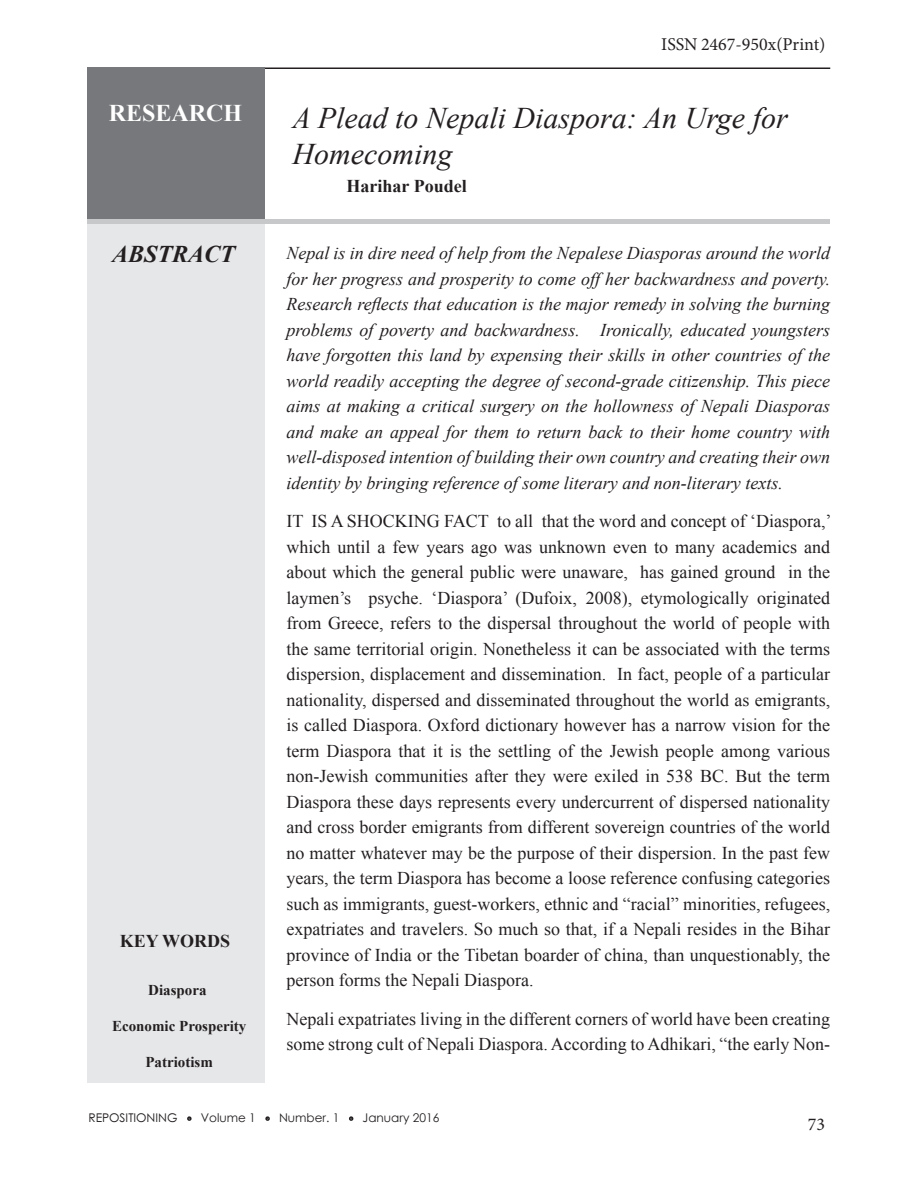
<style>
.page{position:relative;width:918px;height:1188px;background:#fff}
.page>*{position:absolute;margin:0;border:0;box-sizing:border-box;transform-origin:0 0}
.t1{font:italic 30px/36px "Times New Roman";color:#231f20}
.t2{font:700 24px "Times New Roman";color:#fff}
.t3{font:italic 700 24px "Times New Roman";color:#231f20}
.t4{font:18px/25.5px "Times New Roman";color:#231f20;text-align:justify}
.t5{font:italic 18px/25.5px "Times New Roman";color:#231f20;text-align:justify}
.t6{font:18px "Minion Pro";color:#231f20}
.t7{font:700 18px "Times New Roman";color:#231f20}
.t8{font:700 15px "Times New Roman";color:#231f20}
.t9{font:12px "Avant Garde";color:#231f20}
</style>
<div class="page">
<svg style="left:187px;top:1116px;width:5px;height:5px"></svg>
<svg style="left:265px;top:1116px;width:5px;height:5px"></svg>
<svg style="left:349px;top:1116px;width:5px;height:5px"></svg>
<hr style="left:88px;top:68px;width:742px;height:1px;background:#231f20">
<div style="left:88px;top:68px;width:177px;height:1015px;background:#e6e7e9"></div>
<hr style="left:88px;top:219px;width:742px;height:4px;background:#c7c8ca">
<div style="left:88px;top:68px;width:177px;height:151px;background:#76787b"></div>
<h2 class="t2" style="left:109px;top:96px;width:135px">RESEARCH</h2>
<h2 class="t3" style="left:112px;top:237px;width:124px">ABSTRACT</h2>
<p class="t7" style="left:120px;top:928px;width:109px">Key Words</p>
<p class="t8" style="left:148px;top:979px;width:60px">Diaspora</p>
<p class="t8" style="left:112px;top:1015px;width:136px">Economic Prosperity</p>
<p class="t8" style="left:145px;top:1051px;width:69px">Patriotism</p>
<p class="t6" style="left:661px;top:32px;width:166px">ISSN 2467-950x(Print)</p>
<h1 class="t1" style="left:293px;top:100px;width:497px">A Plead to Nepali Diaspora: An Urge for<br>Homecoming</h1>
<p class="t7" style="left:347px;top:173px;width:122px">Harihar Poudel</p>
<p class="t5" style="left:286px;top:240px;width:545px">Nepal is in dire need of help from the Nepalese Diasporas around the world for her progress and prosperity to come off her backwardness and poverty.<br>Research reflects that education is the major remedy in solving the burning problems of poverty and backwardness. Ironically, educated youngsters have forgotten this land by expensing their skills in other countries of the world readily accepting the degree of second-grade citizenship. This piece aims at making a critical surgery on the hollowness of Nepali Diasporas and make an appeal for them to return back to their home country with well-disposed intention of building their own country and creating their own identity by bringing reference of some literary and non-literary texts.</p>
<p class="t4" style="left:286px;top:508px;width:547px">IT IS A SHOCKING FACT to all that the word and concept of ‘Diaspora,’ which until a few years ago was unknown even to many academics and about which the general public were unaware, has gained ground in the laymen’s psyche. ‘Diaspora’ (Dufoix, 2008), etymologically originated from Greece, refers to the dispersal throughout the world of people with the same territorial origin. Nonetheless it can be associated with the terms dispersion, displacement and dissemination. In fact, people of a particular nationality, dispersed and disseminated throughout the world as emigrants, is called Diaspora. Oxford dictionary however has a narrow vision for the term Diaspora that it is the settling of the Jewish people among various non-Jewish communities after they were exiled in 538 BC. But the term Diaspora these days represents every undercurrent of dispersed nationality and cross border emigrants from different sovereign countries of the world no matter whatever may be the purpose of their dispersion. In the past few years, the term Diaspora has become a loose reference confusing categories such as immigrants, guest-workers, ethnic and “racial” minorities, refugees, expatriates and travelers. So much so that, if a Nepali resides in the Bihar province of India or the Tibetan boarder of china, than unquestionably, the person forms the Nepali Diaspora.</p>
<p class="t4" style="left:286px;top:1006px;width:545px">Nepali expatriates living in the different corners of world have been creating some strong cult of Nepali Diaspora. According to Adhikari, “the early Non-</p>
<p class="t9" style="left:88px;top:1110px;width:352px">Repositioning . Volume 1 . Number. 1 . January 2016</p>
<p class="t6" style="left:808px;top:1112px;width:19px">73</p>
</div>
